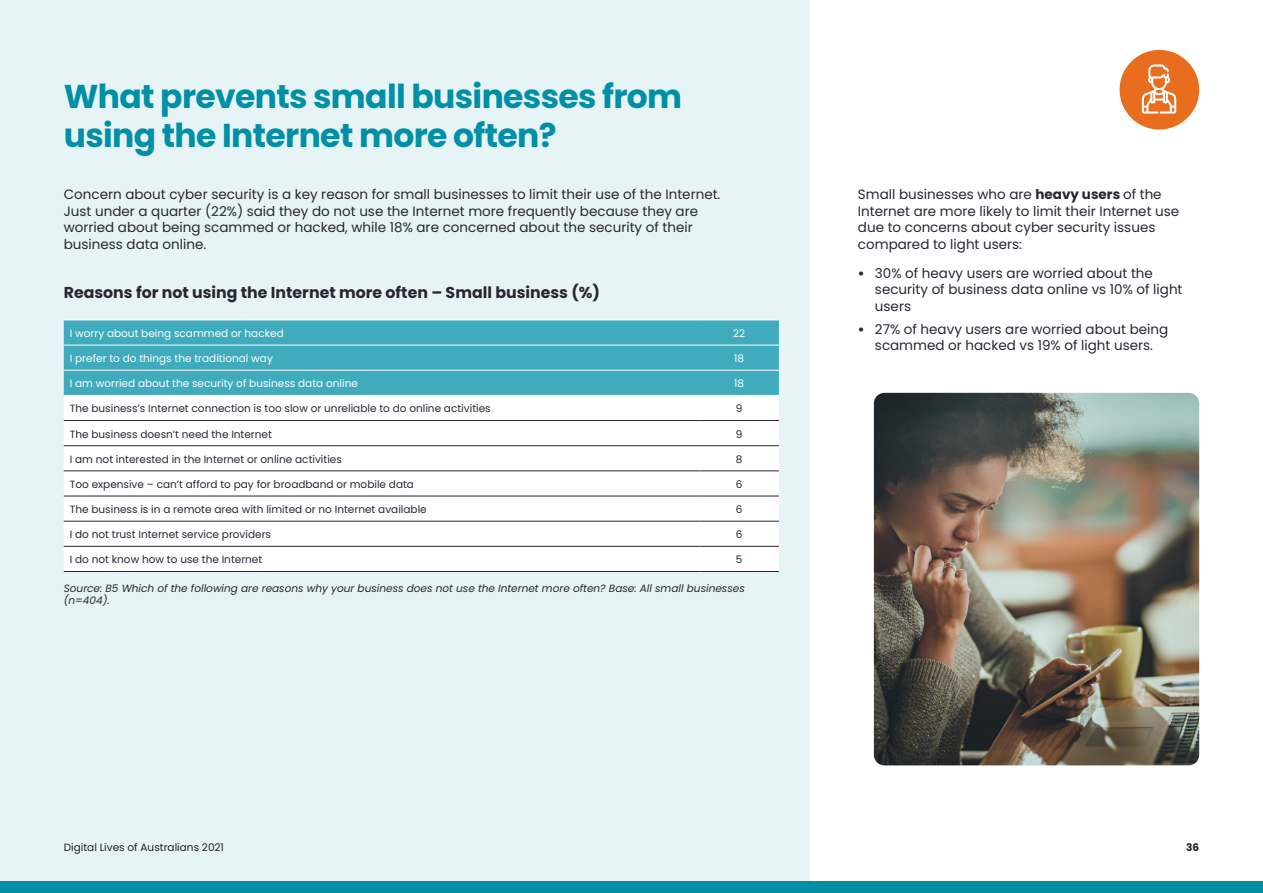
<style>
.page{position:relative;width:1263px;height:893px;background:#fff}
.page>*{position:absolute;margin:0;border:0;box-sizing:border-box;transform-origin:0 0}
.AUDA001_heading_1{font:700 33px/39px "Poppins";letter-spacing:-.02em;color:#008fa6}
.AUDA001_body_subhead{font:700 15.75px "Poppins";color:#292633}
.AUDA001_body{font:13.5px/16.5px "Poppins";color:#292633}
.AUDA001_table_graph{font:10.5px "Poppins";color:#292633}
.AUDA001_table_graph-2{font:10.5px "Poppins";color:#fff}
.AUDA001_source_sml{font:italic 10.5px/12px "Poppins";color:#292633}
.t1{font:10.5px "Poppins";color:#231f20}
.t2{font:700 10.5px "Poppins";color:#231f20}
.s1{font-weight:700}
</style>
<div class="page">
<div style="left:0;top:0;width:810px;height:893px;background:#e6f4f6"></div>
<div style="left:0;top:881px;width:1263px;height:12px;background:#008fa6"></div>
<div style="left:64px;top:321px;width:715px;height:74px;background:#40abbc"></div>
<div style="left:64px;top:396px;width:715px;height:175px;background:#fff"></div>
<hr style="left:64px;top:420px;width:635px;height:1px;background:#292633">
<hr style="left:699px;top:420px;width:80px;height:1px;background:#292633">
<hr style="left:64px;top:445px;width:635px;height:1px;background:#292633">
<hr style="left:699px;top:445px;width:80px;height:1px;background:#292633">
<hr style="left:64px;top:471px;width:635px;height:1px;background:#292633">
<hr style="left:699px;top:471px;width:80px;height:1px;background:#292633">
<hr style="left:64px;top:496px;width:635px;height:1px;background:#292633">
<hr style="left:699px;top:496px;width:80px;height:1px;background:#292633">
<hr style="left:64px;top:521px;width:635px;height:1px;background:#292633">
<hr style="left:699px;top:521px;width:80px;height:1px;background:#292633">
<hr style="left:64px;top:546px;width:635px;height:1px;background:#292633">
<hr style="left:699px;top:546px;width:80px;height:1px;background:#292633">
<hr style="left:64px;top:571px;width:635px;height:1px;background:#292633">
<hr style="left:699px;top:571px;width:80px;height:1px;background:#292633">
<hr style="left:64px;top:320px;width:635px;height:1px;background:#fff">
<hr style="left:699px;top:320px;width:80px;height:1px;background:#fff">
<hr style="left:64px;top:345px;width:635px;height:1px;background:#fff">
<hr style="left:699px;top:345px;width:80px;height:1px;background:#fff">
<hr style="left:64px;top:370px;width:635px;height:1px;background:#fff">
<hr style="left:699px;top:370px;width:80px;height:1px;background:#fff">
<hr style="left:64px;top:395px;width:635px;height:1px;background:#fff">
<hr style="left:699px;top:395px;width:80px;height:1px;background:#fff">
<img style="left:874px;top:393px;width:325px;height:372px">
<div style="left:1119px;top:50px;width:80px;height:80px;background:#e86d1f;border-radius:50%"></div>
<svg style="left:1142px;top:65px;width:34px;height:49px"></svg>
<p class="AUDA001_heading_1" style="left:64px;top:77px;width:620px">What prevents small businesses from using the Internet more often?</p>
<p class="AUDA001_body" style="left:64px;top:186px;width:658px">Concern about cyber security is a key reason for small businesses to limit their use of the Internet.<br>Just under a quarter (22%) said they do not use the Internet more frequently because they are worried about being scammed or hacked, while 18% are concerned about the security of their business data online.</p>
<p class="AUDA001_body" style="left:858px;top:186px;width:323px">Small businesses who are <span class="s1">heavy users</span> of the Internet are more likely to limit their Internet use due to concerns about cyber security issues compared to light users:</p>
<p class="AUDA001_body" style="left:875px;top:265px;width:309px;text-indent:-17px"><span class="s1">•</span> 30% of heavy users are worried about the security of business data online vs 10% of light users</p>
<p class="AUDA001_body" style="left:858px;top:321px;width:312px;text-align:center"><span class="s1">•</span> 27% of heavy users are worried about being scammed or hacked vs 19% of light users.</p>
<p class="AUDA001_body_subhead" style="left:64px;top:284px;width:538px">Reasons for not using the Internet more often – Small business (%)</p>
<p class="AUDA001_table_graph-2" style="left:70px;top:327px;width:215px">I worry about being scammed or hacked</p>
<p class="AUDA001_table_graph-2" style="left:733px;top:327px;width:14px">22</p>
<p class="AUDA001_table_graph-2" style="left:70px;top:352px;width:205px">I prefer to do things the traditional way</p>
<p class="AUDA001_table_graph-2" style="left:734px;top:352px;width:11px">18</p>
<p class="AUDA001_table_graph-2" style="left:70px;top:377px;width:290px">I am worried about the security of business data online</p>
<p class="AUDA001_table_graph-2" style="left:734px;top:377px;width:11px">18</p>
<p class="AUDA001_table_graph" style="left:70px;top:403px;width:422px">The business’s Internet connection is too slow or unreliable to do online activities</p>
<p class="AUDA001_table_graph" style="left:736px;top:403px;width:8px">9</p>
<p class="AUDA001_table_graph" style="left:70px;top:428px;width:204px">The business doesn’t need the Internet</p>
<p class="AUDA001_table_graph" style="left:736px;top:428px;width:8px">9</p>
<p class="AUDA001_table_graph" style="left:70px;top:453px;width:274px">I am not interested in the Internet or online activities</p>
<p class="AUDA001_table_graph" style="left:736px;top:453px;width:8px">8</p>
<p class="AUDA001_table_graph" style="left:70px;top:478px;width:346px">Too expensive – can’t afford to pay for broadband or mobile data</p>
<p class="AUDA001_table_graph" style="left:736px;top:478px;width:8px">6</p>
<p class="AUDA001_table_graph" style="left:70px;top:503px;width:358px">The business is in a remote area with limited or no Internet available</p>
<p class="AUDA001_table_graph" style="left:736px;top:503px;width:8px">6</p>
<p class="AUDA001_table_graph" style="left:70px;top:528px;width:203px">I do not trust Internet service providers</p>
<p class="AUDA001_table_graph" style="left:736px;top:528px;width:8px">6</p>
<p class="AUDA001_table_graph" style="left:70px;top:554px;width:194px">I do not know how to use the Internet</p>
<p class="AUDA001_table_graph" style="left:736px;top:554px;width:8px">5</p>
<p class="AUDA001_source_sml" style="left:64px;top:582px;width:683px">Source: B5 Which of the following are reasons why your business does not use the Internet more often? Base: All small businesses (n=404).</p>
<p class="t1" style="left:64px;top:841px;width:162px">Digital Lives of Australians 2021</p>
<p class="t2" style="left:1186px;top:841px;width:15px">36</p>
</div>
